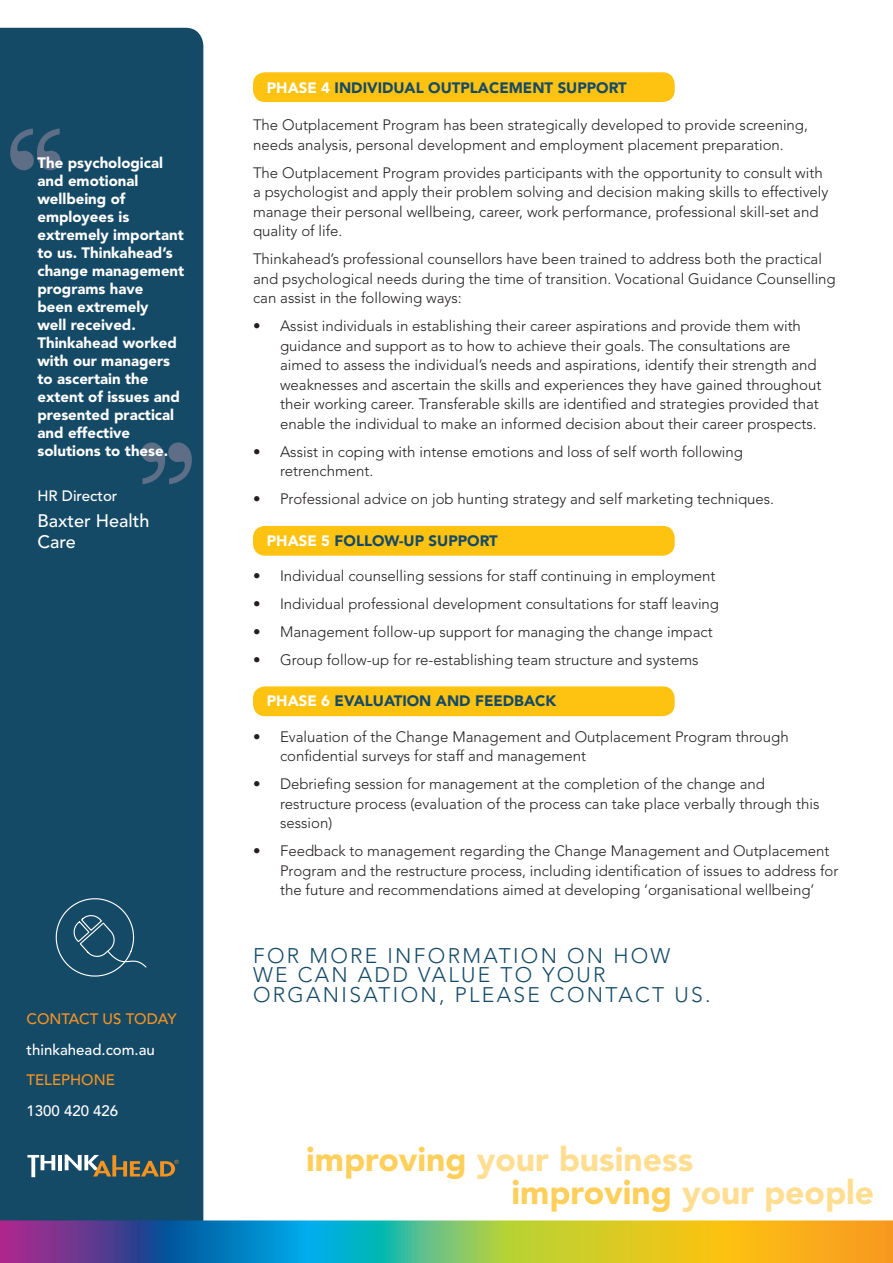
<style>
.page{position:relative;width:893px;height:1263px;background:#fff}
.page>*{position:absolute;margin:0;border:0;box-sizing:border-box;transform-origin:0 0}
.t1{font:900 33.6px "Avenir";color:#ffdd91}
.t2{font:300 21px/19.5px "Avenir";letter-spacing:.11em;color:#154a67}
.t3{font:500 18px/21.8px "Avenir";color:#fff}
.t4{font:300 15px/19.5px "Avenir";color:#231f20}
.t5{font:900 15px/18px "Avenir";color:#fff}
.t6{font:900 15px "Avenir";color:#154a67}
.t7{font:500 15px "Avenir";color:#fff}
.t8{font:500 15px "Avenir";color:#f79320}
.s1{color:#fff}
.s2{color:#fecf5b}
</style>
<div class="page">
<div style="left:0;top:28px;width:203px;height:1192px;background:#154a67"></div>
<svg style="left:0;top:1220px;width:893px;height:43px;background:#869b69"></svg>
<svg style="left:55px;top:898px;width:93px;height:79px;background:#265772"></svg>
<svg style="left:27px;top:1155px;width:28px;height:22px"></svg>
<hr style="left:58px;top:1155px;width:4px;height:15px;background:#fff">
<svg style="left:65px;top:1154px;width:114px;height:22px;background:#677064"></svg>
<svg style="left:10px;top:128px;width:51px;height:42px;background:#395c76"></svg>
<svg style="left:142px;top:442px;width:50px;height:42px;background:#3a5c77"></svg>
<div style="left:253px;top:72px;width:422px;height:30px;background:#fec210;border-radius:12px"></div>
<div style="left:253px;top:526px;width:422px;height:30px;background:#fec210;border-radius:12px"></div>
<div style="left:253px;top:686px;width:422px;height:30px;background:#fec210;border-radius:12px"></div>
<p class="t5" style="left:37px;top:154px;width:148px">The psychological and emotional wellbeing of employees is extremely important to us. Thinkahead’s change management programs have<br>been extremely<br>well received.<br>Thinkahead worked with our managers to ascertain the extent of issues and presented practical and effective solutions to these.</p>
<p class="t7" style="left:37px;top:487px;width:82px">HR Director</p>
<p class="t3" style="left:37px;top:510px;width:114px">Baxter Health<br>Care</p>
<p class="t8" style="left:27px;top:1010px;width:152px">CONTACT US TODAY</p>
<p class="t7" style="left:27px;top:1041px;width:130px">thinkahead.com.au</p>
<p class="t8" style="left:27px;top:1071px;width:90px">TELEPHONE</p>
<p class="t7" style="left:27px;top:1102px;width:93px">1300 420 426</p>
<p class="t6" style="left:267px;top:78px;width:361px"><span class="s1">PHASE 4</span> INDIVIDUAL OUTPLACEMENT SUPPORT</p>
<p class="t4" style="left:253px;top:115px;width:556px">The Outplacement Program has been strategically developed to provide screening, needs analysis, personal development and employment placement preparation.</p>
<p class="t4" style="left:253px;top:163px;width:577px">The Outplacement Program provides participants with the opportunity to consult with a psychologist and apply their problem solving and decision making skills to effectively manage their personal wellbeing, career, work performance, professional skill-set and quality of life.</p>
<p class="t4" style="left:253px;top:249px;width:584px">Thinkahead’s professional counsellors have been trained to address both the practical and psychological needs during the time of transition. Vocational Guidance Counselling can assist in the following ways:</p>
<p class="t4" style="left:280px;top:316px;width:543px;text-indent:-27px">• Assist individuals in establishing their career aspirations and provide them with guidance and support as to how to achieve their goals. The consultations are aimed to assess the individual’s needs and aspirations, identify their strength and weaknesses and ascertain the skills and experiences they have gained throughout their working career. Transferable skills are identified and strategies provided that enable the individual to make an informed decision about their career prospects.</p>
<p class="t4" style="left:280px;top:442px;width:465px;text-indent:-27px">• Assist in coping with intense emotions and loss of self worth following retrenchment.</p>
<p class="t4" style="left:253px;top:489px;width:523px">• Professional advice on job hunting strategy and self marketing techniques.</p>
<p class="t6" style="left:267px;top:532px;width:232px"><span class="s1">PHASE 5</span> FOLLOW-UP SUPPORT</p>
<p class="t4" style="left:253px;top:566px;width:464px">• Individual counselling sessions for staff continuing in employment</p>
<p class="t4" style="left:253px;top:594px;width:468px">• Individual professional development consultations for staff leaving</p>
<p class="t4" style="left:253px;top:622px;width:461px">• Management follow-up support for managing the change impact</p>
<p class="t4" style="left:253px;top:650px;width:447px">• Group follow-up for re-establishing team structure and systems</p>
<p class="t6" style="left:267px;top:692px;width:291px"><span class="s1">PHASE 6</span> EVALUATION AND FEEDBACK</p>
<p class="t4" style="left:280px;top:727px;width:510px;text-indent:-27px">• Evaluation of the Change Management and Outplacement Program through confidential surveys for staff and management</p>
<p class="t4" style="left:280px;top:774px;width:541px;text-indent:-27px">• Debriefing session for management at the completion of the change and restructure process (evaluation of the process can take place verbally through this session)</p>
<p class="t4" style="left:280px;top:841px;width:560px;text-indent:-27px">• Feedback to management regarding the Change Management and Outplacement<br>Program and the restructure process, including identification of issues to address for the future and recommendations aimed at developing ‘organisational wellbeing’</p>
<p class="t2" style="left:253px;top:946px;width:459px">FOR MORE INFORMATION ON HOW<br>WE CAN ADD VALUE TO YOUR<br>ORGANISATION, PLEASE CONTACT US.</p>
<p class="t1" style="left:306px;top:1139px;width:389px"><span class="s2">improving</span> your business</p>
<p class="t1" style="left:511px;top:1172px;width:364px"><span class="s2">improving</span> your people</p>
</div>
